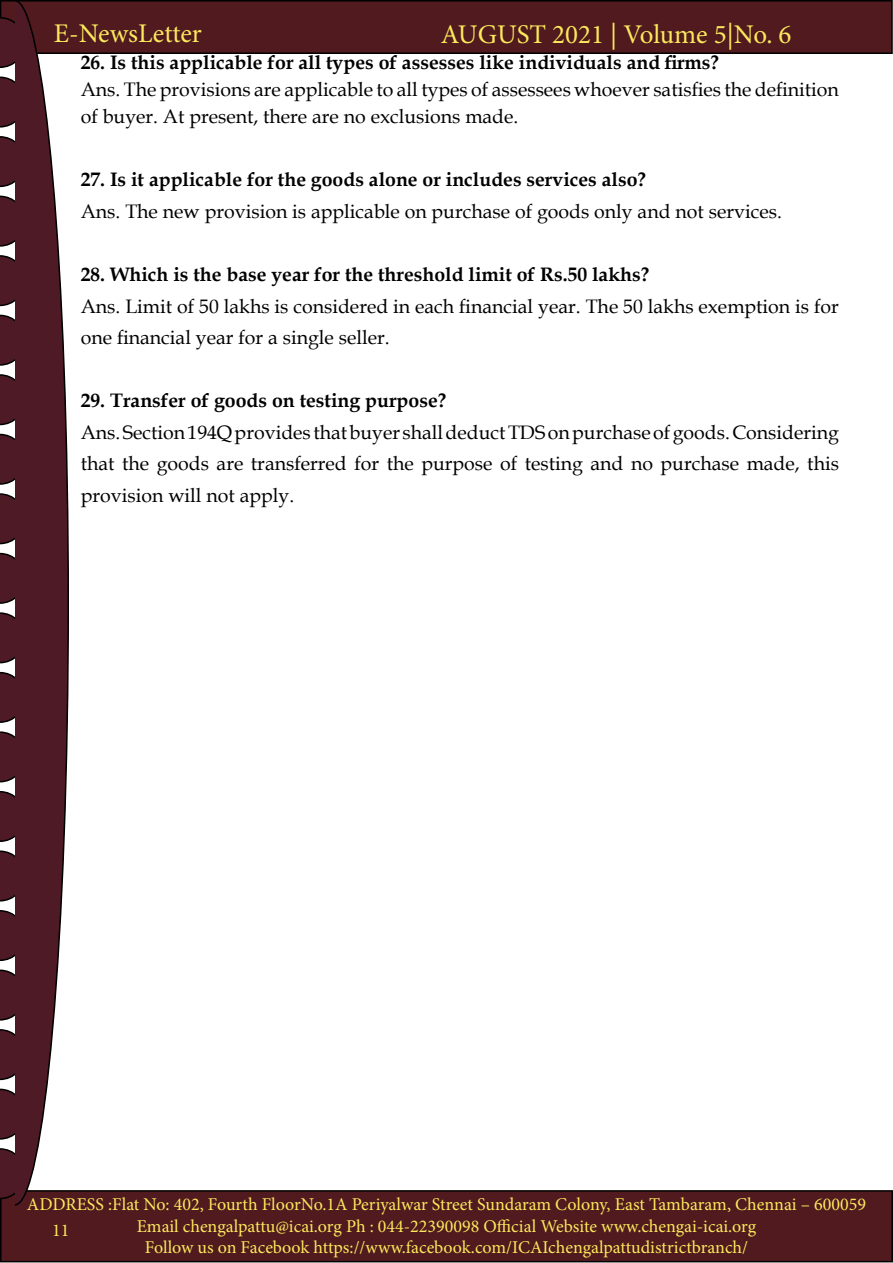
<style>
.page{position:relative;width:893px;height:1263px;background:#fff}
.page>*{position:absolute;margin:0;border:0;box-sizing:border-box;transform-origin:0 0}
.t1{font:27px "Minion Pro";color:#fce85d}
.t2{font:19.5px/31.5px "Book Antiqua";color:#000}
.t3{font:700 19.5px "Book Antiqua";color:#000}
.t4{font:18px/21.6px "Minion Pro";color:#fce85d;text-align:center}
</style>
<div class="page">
<div style="left:1px;top:1px;width:891px;height:52px;background:#501a1e"></div>
<div style="left:0;top:0;width:893px;height:54px;border:2px solid #000"></div>
<div style="left:1px;top:1191px;width:891px;height:71px;background:#501a1e"></div>
<div style="left:0;top:1190px;width:893px;height:72px;border:2px solid #000"></div>
<svg style="left:0;top:77px;width:14px;height:51px"></svg>
<svg style="left:0;top:17px;width:14px;height:51px"></svg>
<svg style="left:0;top:136px;width:14px;height:51px"></svg>
<svg style="left:0;top:196px;width:14px;height:51px"></svg>
<svg style="left:0;top:255px;width:14px;height:51px"></svg>
<svg style="left:0;top:315px;width:14px;height:51px"></svg>
<svg style="left:0;top:374px;width:14px;height:51px"></svg>
<svg style="left:0;top:434px;width:14px;height:51px"></svg>
<svg style="left:0;top:493px;width:14px;height:51px"></svg>
<svg style="left:0;top:553px;width:14px;height:51px"></svg>
<svg style="left:0;top:612px;width:14px;height:51px"></svg>
<svg style="left:0;top:672px;width:14px;height:51px"></svg>
<svg style="left:0;top:731px;width:14px;height:51px"></svg>
<svg style="left:0;top:791px;width:14px;height:51px"></svg>
<svg style="left:0;top:850px;width:14px;height:51px"></svg>
<svg style="left:0;top:910px;width:14px;height:51px"></svg>
<svg style="left:0;top:969px;width:14px;height:51px"></svg>
<svg style="left:0;top:1029px;width:14px;height:51px"></svg>
<svg style="left:0;top:1089px;width:14px;height:51px"></svg>
<svg style="left:0;top:1148px;width:14px;height:51px"></svg>
<svg style="left:14px;top:0;width:56px;height:1206px"></svg>
<h1 class="t1" style="left:54px;top:15px;width:150px">E-NewsLetter</h1>
<h1 class="t1" style="left:441px;top:16px;width:352px">AUGUST 2021 | Volume 5|No. 6</h1>
<p class="t3" style="left:81px;top:50px;width:640px">26. Is this applicable for all types of assesses like individuals and firms?</p>
<p class="t2" style="left:81px;top:76px;width:760px;line-height:27px">Ans. The provisions are applicable to all types of assessees whoever satisfies the definition of buyer. At present, there are no exclusions made.</p>
<p class="t3" style="left:81px;top:167px;width:567px">27. Is it applicable for the goods alone or includes services also?</p>
<p class="t2" style="left:81px;top:195px;width:703px">Ans. The new provision is applicable on purchase of goods only and not services.</p>
<p class="t3" style="left:81px;top:261px;width:570px">28. Which is the base year for the threshold limit of Rs.50 lakhs?</p>
<p class="t2" style="left:81px;top:290px;width:760px">Ans. Limit of 50 lakhs is considered in each financial year. The 50 lakhs exemption is for one financial year for a single seller.</p>
<p class="t3" style="left:81px;top:387px;width:367px">29. Transfer of goods on testing purpose?</p>
<p class="t2" style="left:81px;top:416px;width:760px;text-align:justify">Ans. Section 194Q provides that buyer shall deduct TDS on purchase of goods. Considering that the goods are transferred for the purpose of testing and no purchase made, this provision will not apply.</p>
<p class="t4" style="left:27px;top:1194px;width:840px">ADDRESS :Flat No: 402, Fourth FloorNo.1A Periyalwar Street Sundaram Colony, East Tambaram, Chennai – 600059<br>Email chengalpattu@icai.org Ph : 044-22390098 Official Website www.chengai-icai.org<br>Follow us on Facebook https://www.facebook.com/ICAIchengalpattudistrictbranch/</p>
<p class="t4" style="left:52px;top:1220px;width:19px">11</p>
</div>
